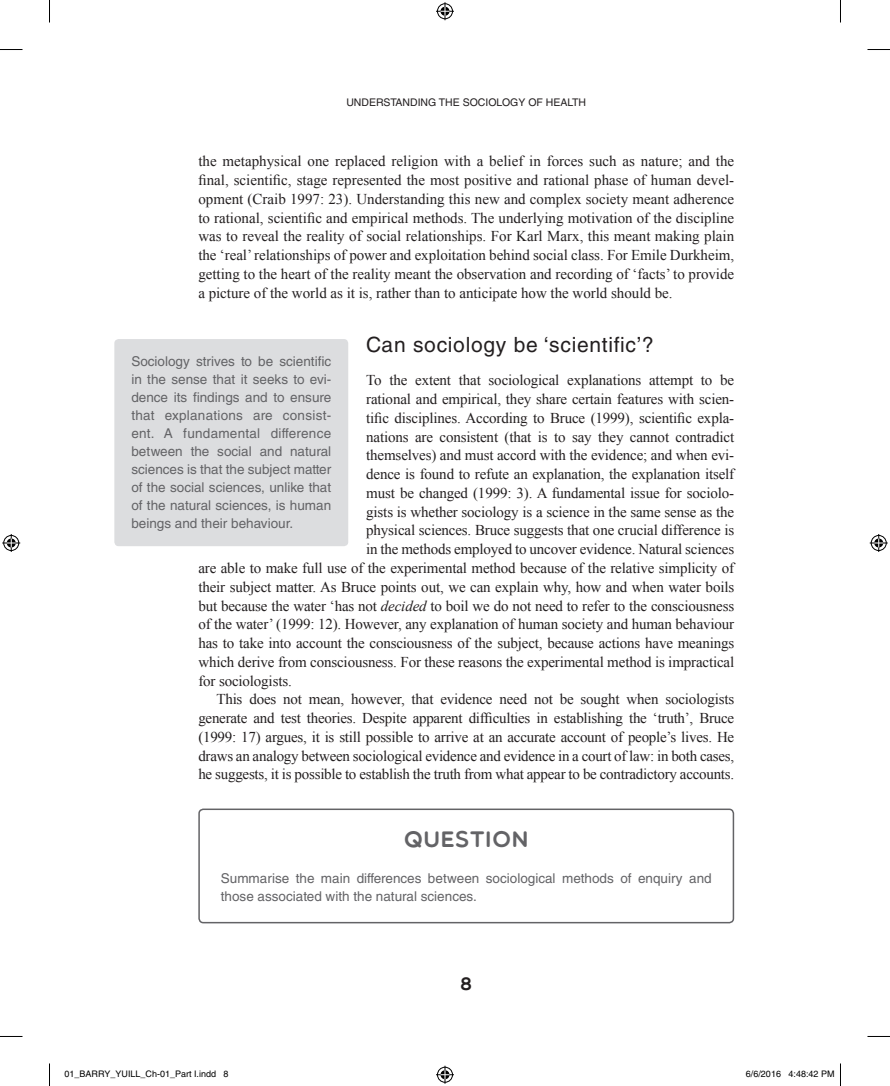
<style>
.page{position:relative;width:890px;height:1086px;background:#fff}
.page>*{position:absolute;margin:0;border:0;box-sizing:border-box;transform-origin:0 0}
.t1{font:22.5px "Multicolore";letter-spacing:.025em;color:#636366}
.t2{font:21px "Helvetica LT Std";letter-spacing:.035em;color:#231f20}
.t3{font:18px "Multicolore";color:#231f20}
.t4{font:15px/18.8px "Times New Roman";letter-spacing:-.01em;color:#231f20;text-align:justify}
.t5{font:13.5px/18px "Helvetica LT Std";color:#636366}
.t6{font:10.5px "Helvetica LT Std";color:#231f20}
.t7{font:9px "Helvetica";color:#000}
.s1{font-style:italic}
</style>
<div class="page">
<div style="left:114px;top:339px;width:234px;height:207px;background:#dcdddf;border-radius:4px"></div>
<div style="left:198px;top:808px;width:536px;height:115px;border:2px solid #636366;border-radius:4px"></div>
<svg style="left:0;top:49px;width:22px;height:1px"></svg>
<svg style="left:867px;top:49px;width:23px;height:1px"></svg>
<svg style="left:0;top:1036px;width:22px;height:1px"></svg>
<svg style="left:867px;top:1036px;width:23px;height:1px"></svg>
<svg style="left:49px;top:0;width:1px;height:23px"></svg>
<svg style="left:49px;top:1063px;width:1px;height:22px"></svg>
<svg style="left:840px;top:0;width:1px;height:23px"></svg>
<svg style="left:840px;top:1063px;width:1px;height:22px"></svg>
<svg style="left:436px;top:2px;width:18px;height:18px"></svg>
<svg style="left:436px;top:1065px;width:18px;height:18px"></svg>
<svg style="left:2px;top:534px;width:18px;height:18px"></svg>
<svg style="left:870px;top:534px;width:18px;height:18px"></svg>
<p class="t6" style="left:346px;top:97px;width:241px">UNDERSTANDING THE SOCIOLOGY OF HEALTH</p>
<p class="t4" style="left:198px;top:152px;width:537px">the metaphysical one replaced religion with a belief in forces such as nature; and the final, scientific, stage represented the most positive and rational phase of human devel&shy;opment (Craib 1997: 23). Understanding this new and complex society meant adherence to rational, scientific and empirical methods. The underlying motivation of the discipline was to reveal the reality of social relationships. For Karl Marx, this meant making plain the ‘real’ relationships of power and exploitation behind social class. For Emile Durkheim, getting to the heart of the reality meant the observation and recording of ‘facts’ to provide a picture of the world as it is, rather than to anticipate how the world should be.</p>
<p class="t2" style="left:366px;top:332px;width:289px">Can sociology be ‘scientific’?</p>
<p class="t4" style="left:366px;top:371px;width:369px">To the extent that sociological explanations attempt to be</p>
<p class="t4" style="left:366px;top:389px;width:369px">rational and empirical, they share certain features with scien-</p>
<p class="t4" style="left:366px;top:408px;width:369px">tific disciplines. According to Bruce (1999), scientific expla-</p>
<p class="t4" style="left:366px;top:427px;width:369px">nations are consistent (that is to say they cannot contradict</p>
<p class="t4" style="left:366px;top:446px;width:369px">themselves) and must accord with the evidence; and when evi-</p>
<p class="t4" style="left:366px;top:464px;width:369px">dence is found to refute an explanation, the explanation itself</p>
<p class="t4" style="left:366px;top:483px;width:369px">must be changed (1999: 3). A fundamental issue for sociolo-</p>
<p class="t4" style="left:366px;top:502px;width:369px">gists is whether sociology is a science in the same sense as the</p>
<p class="t4" style="left:366px;top:521px;width:369px">physical sciences. Bruce suggests that one crucial difference is</p>
<p class="t4" style="left:366px;top:539px;width:369px">in the methods employed to uncover evidence. Natural sciences</p>
<p class="t4" style="left:198px;top:558px;width:537px">are able to make full use of the experimental method because of the relative simplicity of</p>
<p class="t4" style="left:198px;top:577px;width:537px">their subject matter. As Bruce points out, we can explain why, how and when water boils</p>
<p class="t4" style="left:198px;top:596px;width:537px">but because the water ‘has not <span class="s1">decided</span> to boil we do not need to refer to the consciousness</p>
<p class="t4" style="left:198px;top:614px;width:537px">of the water’ (1999: 12). However, any explanation of human society and human behaviour</p>
<p class="t4" style="left:198px;top:633px;width:537px">has to take into account the consciousness of the subject, because actions have meanings</p>
<p class="t4" style="left:198px;top:652px;width:537px">which derive from consciousness. For these reasons the experimental method is impractical</p>
<p class="t4" style="left:198px;top:671px;width:95px">for sociologists.</p>
<p class="t4" style="left:216px;top:689px;width:519px">This does not mean, however, that evidence need not be sought when sociologists</p>
<p class="t4" style="left:198px;top:708px;width:537px">generate and test theories. Despite apparent difficulties in establishing the ‘truth’, Bruce</p>
<p class="t4" style="left:198px;top:727px;width:537px">(1999: 17) argues, it is still possible to arrive at an accurate account of people’s lives. He</p>
<p class="t4" style="left:198px;top:746px;width:537px">draws an analogy between sociological evidence and evidence in a court of law: in both cases,</p>
<p class="t4" style="left:198px;top:764px;width:537px">he suggests, it is possible to establish the truth from what appear to be contradictory accounts.</p>
<p class="t5" style="left:131px;top:352px;width:201px;text-align:justify">Sociology strives to be scientific in the sense that it seeks to evi&shy;dence its findings and to ensure that explanations are consist&shy;ent. A fundamental difference between the social and natural sciences is that the subject matter of the social sciences, unlike that of the natural sciences, is human beings and their behaviour.</p>
<p class="t1" style="left:404px;top:825px;width:126px">QUESTION</p>
<p class="t5" style="left:221px;top:869px;width:492px">Summarise the main differences between sociological methods of enquiry and those associated with the natural sciences.</p>
<p class="t3" style="left:461px;top:972px;width:13px">8</p>
<p class="t7" style="left:64px;top:1068px;width:166px">01_BARRY_YUILL_Ch-01_Part I.indd 8</p>
<p class="t7" style="left:746px;top:1068px;width:90px">6/6/2016 4:48:42 PM</p>
</div>
